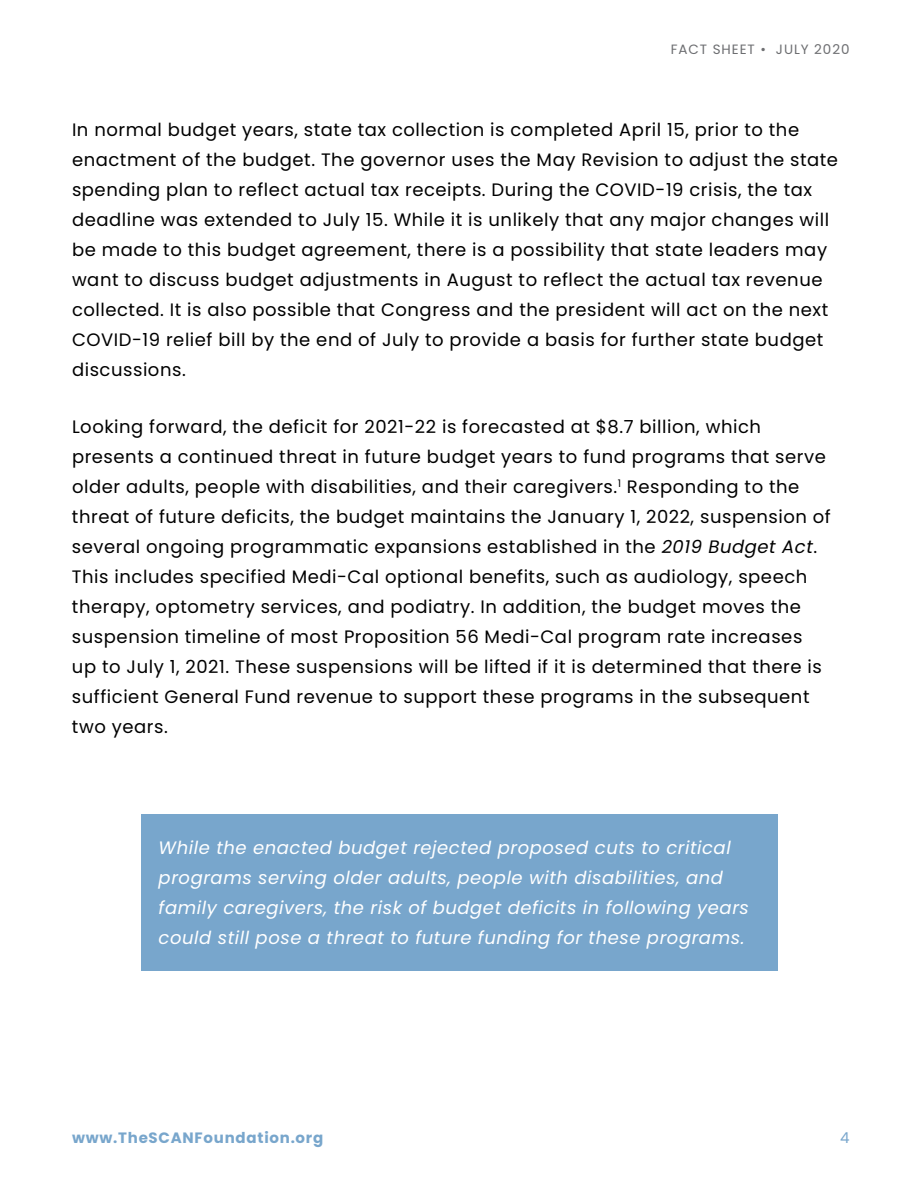
<style>
.page{position:relative;width:918px;height:1188px;background:#fff}
.page>*{position:absolute;margin:0;border:0;box-sizing:border-box;transform-origin:0 0}
.t1{font:18px/30px "Poppins";letter-spacing:.03em;color:#000}
.t2{font:italic 18px/30px "Poppins";letter-spacing:.03em;color:#fff}
.t3{font:700 15px "Poppins";letter-spacing:.05em;color:#78a6cc}
.t4{font:15px "Poppins";color:#78a6cc}
.t5{font:13.5px "Poppins";letter-spacing:.07em;color:#6d6e71}
.s1{font-style:italic}
</style>
<div class="page">
<div style="left:141px;top:814px;width:636px;height:157px;background:#78a6cc"></div>
<p class="t5" style="left:671px;top:42px;width:180px">FACT SHEET • JULY 2020</p>
<p class="t1" style="left:72px;top:115px;width:768px">In normal budget years, state tax collection is completed April 15, prior to the enactment of the budget. The governor uses the May Revision to adjust the state spending plan to reflect actual tax receipts. During the COVID-19 crisis, the tax deadline was extended to July 15. While it is unlikely that any major changes will be made to this budget agreement, there is a possibility that state leaders may want to discuss budget adjustments in August to reflect the actual tax revenue collected. It is also possible that Congress and the president will act on the next COVID-19 relief bill by the end of July to provide a basis for further state budget discussions.</p>
<p class="t1" style="left:72px;top:412px;width:760px">Looking forward, the deficit for 2021-22 is forecasted at $8.7 billion, which presents a continued threat in future budget years to fund programs that serve older adults, people with disabilities, and their caregivers.<sup>1</sup> Responding to the threat of future deficits, the budget maintains the January 1, 2022, suspension of several ongoing programmatic expansions established in the <span class="s1">2019 Budget Act</span>.<br>This includes specified Medi-Cal optional benefits, such as audiology, speech therapy, optometry services, and podiatry. In addition, the budget moves the suspension timeline of most Proposition 56 Medi-Cal program rate increases up to July 1, 2021. These suspensions will be lifted if it is determined that there is sufficient General Fund revenue to support these programs in the subsequent two years.</p>
<p class="t2" style="left:159px;top:833px;width:592px">While the enacted budget rejected proposed cuts to critical programs serving older adults, people with disabilities, and family caregivers, the risk of budget deficits in following years could still pose a threat to future funding for these programs.</p>
<p class="t3" style="left:72px;top:1129px;width:253px">www.TheSCANFoundation.org</p>
<p class="t4" style="left:840px;top:1129px;width:11px">4</p>
</div>
